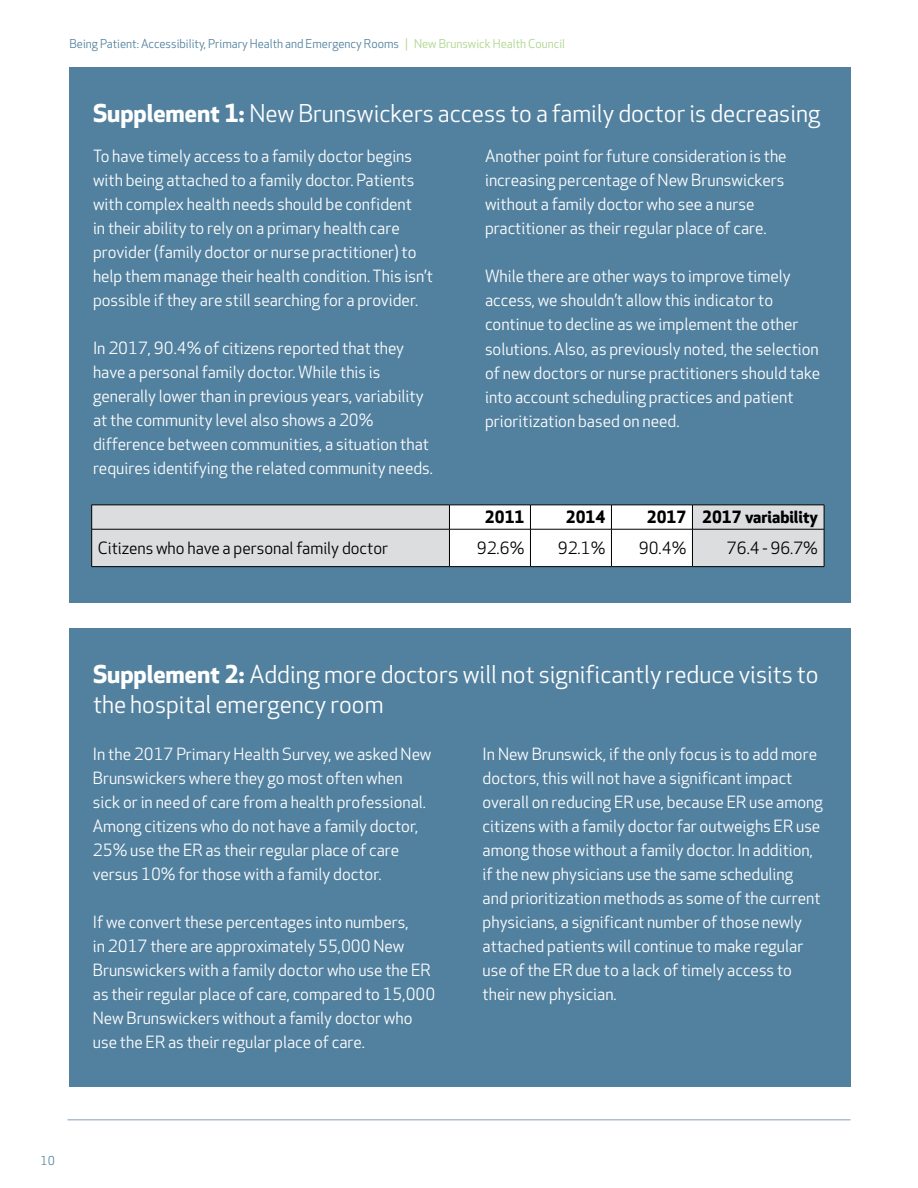
<style>
.page{position:relative;width:918px;height:1188px;background:#fff}
.page>*{position:absolute;margin:0;border:0;box-sizing:border-box;transform-origin:0 0}
.t1{font:24px/30px "Apex New";color:#fff}
.t2{font:16.5px/24px "Apex New";color:#fff}
.t3{font:16.5px "Apex New";color:#000}
.t4{font:700 16.5px "Apex New";color:#000}
.t5{font:12px "Apex New";color:#52819f}
.s1{color:#acd58a}
.s2{font-weight:700}
</style>
<div class="page">
<hr style="left:68px;top:1119px;width:782px;height:1px;background:#adc0d0">
<div style="left:70px;top:67px;width:781px;height:536px;background:#52819f"></div>
<div style="left:70px;top:629px;width:781px;height:458px;background:#52819f"></div>
<svg style="left:91px;top:505px;width:734px;height:62px;background:#e4e4e5"></svg>
<hr style="left:92px;top:529px;width:357px;height:1px;background:#000">
<hr style="left:91px;top:529px;width:1px;height:37px;background:#000">
<hr style="left:449px;top:529px;width:81px;height:1px;background:#000">
<hr style="left:449px;top:529px;width:1px;height:37px;background:#000">
<hr style="left:530px;top:529px;width:81px;height:1px;background:#000">
<hr style="left:530px;top:529px;width:1px;height:37px;background:#000">
<hr style="left:611px;top:529px;width:81px;height:1px;background:#000">
<hr style="left:611px;top:529px;width:1px;height:37px;background:#000">
<hr style="left:692px;top:529px;width:132px;height:1px;background:#000">
<hr style="left:692px;top:529px;width:1px;height:37px;background:#000">
<hr style="left:824px;top:529px;width:1px;height:37px;background:#000">
<hr style="left:92px;top:566px;width:357px;height:1px;background:#000">
<hr style="left:449px;top:566px;width:81px;height:1px;background:#000">
<hr style="left:530px;top:566px;width:81px;height:1px;background:#000">
<hr style="left:611px;top:566px;width:81px;height:1px;background:#000">
<hr style="left:692px;top:566px;width:132px;height:1px;background:#000">
<p class="t5" style="left:70px;top:37px;width:497px">Being Patient: Accessibility, Primary Health and Emergency Rooms <span class="s1">| New Brunswick Health Council</span></p>
<h1 class="t1" style="left:93px;top:99px;width:729px"><span class="s2">Supplement 1:</span> New Brunswickers access to a family doctor is decreasing</h1>
<p class="t2" style="left:93px;top:145px;width:341px">To have timely access to a family doctor begins with being attached to a family doctor. Patients with complex health needs should be confident<br>in their ability to rely on a primary health care provider (family doctor or nurse practitioner) to help them manage their health condition. This isn’t possible if they are still searching for a provider.</p>
<p class="t2" style="left:93px;top:337px;width:342px">In 2017, 90.4% of citizens reported that they have a personal family doctor. While this is generally lower than in previous years, variability at the community level also shows a 20% difference between communities, a situation that requires identifying the related community needs.</p>
<p class="t2" style="left:485px;top:145px;width:303px">Another point for future consideration is the increasing percentage of New Brunswickers without a family doctor who see a nurse practitioner as their regular place of care.</p>
<p class="t2" style="left:485px;top:265px;width:337px">While there are other ways to improve timely access, we shouldn’t allow this indicator to continue to decline as we implement the other solutions. Also, as previously noted, the selection of new doctors or nurse practitioners should take into account scheduling practices and patient prioritization based on need.</p>
<p class="t4" style="left:485px;top:507px;width:41px">2011</p>
<p class="t4" style="left:566px;top:507px;width:41px">2014</p>
<p class="t4" style="left:647px;top:507px;width:173px">2017 2017 variability</p>
<p class="t3" style="left:98px;top:539px;width:292px">Citizens who have a personal family doctor</p>
<p class="t3" style="left:477px;top:539px;width:49px">92.6%</p>
<p class="t3" style="left:558px;top:539px;width:49px">92.1%</p>
<p class="t3" style="left:639px;top:539px;width:49px">90.4%</p>
<p class="t3" style="left:727px;top:539px;width:93px">76.4 - 96.7%</p>
<h1 class="t1" style="left:93px;top:660px;width:727px"><span class="s2">Supplement 2:</span> Adding more doctors will not significantly reduce visits to the hospital emergency room</h1>
<p class="t2" style="left:93px;top:743px;width:340px">In the 2017 Primary Health Survey, we asked New Brunswickers where they go most often when sick or in need of care from a health professional.<br>Among citizens who do not have a family doctor, 25% use the ER as their regular place of care versus 10% for those with a family doctor.</p>
<p class="t2" style="left:93px;top:911px;width:344px">If we convert these percentages into numbers,<br>in 2017 there are approximately 55,000 New Brunswickers with a family doctor who use the ER as their regular place of care, compared to 15,000<br>New Brunswickers without a family doctor who use the ER as their regular place of care.</p>
<p class="t2" style="left:483px;top:743px;width:342px">In New Brunswick, if the only focus is to add more doctors, this will not have a significant impact overall on reducing ER use, because ER use among citizens with a family doctor far outweighs ER use among those without a family doctor. In addition, if the new physicians use the same scheduling<br>and prioritization methods as some of the current physicians, a significant number of those newly attached patients will continue to make regular use of the ER due to a lack of timely access to their new physician.</p>
<p class="t5" style="left:40px;top:1154px;width:16px">10</p>
</div>
